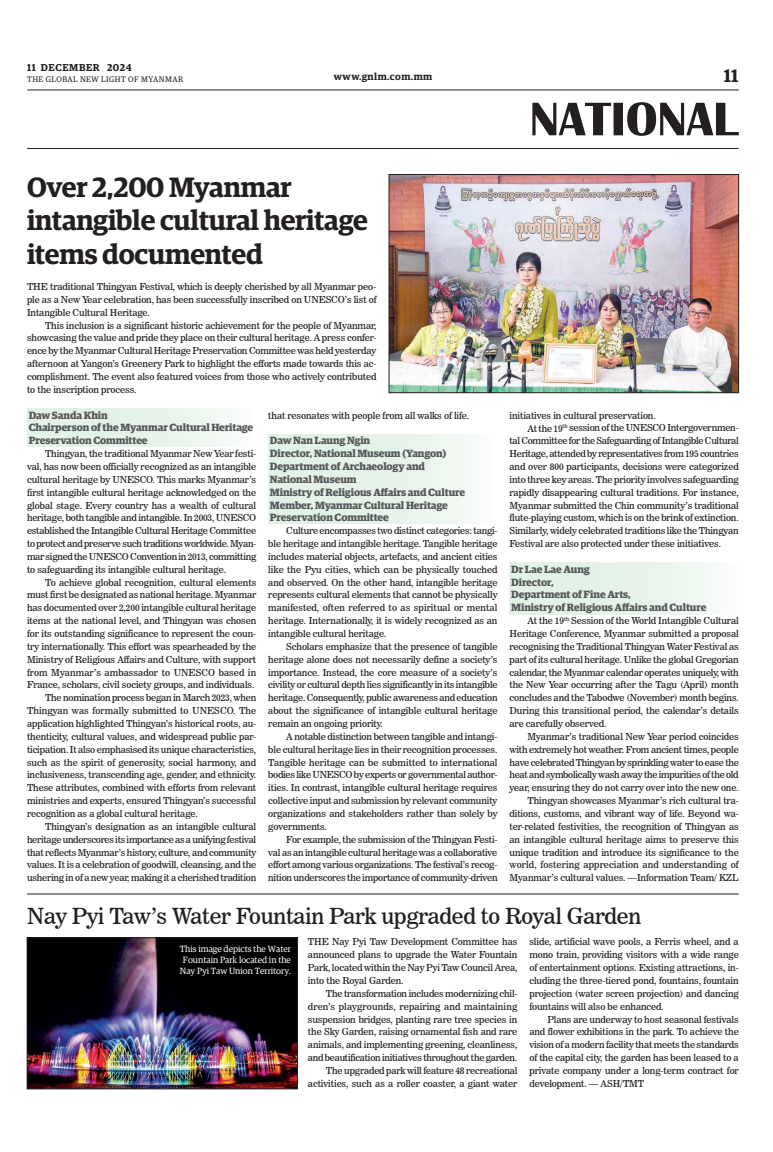
<style>
.page{position:relative;width:773px;height:1152px;background:#fff}
.page>*{position:absolute;margin:0;border:0;box-sizing:border-box;transform-origin:0 0}
._3_Clm_Head_copy{font:600 28px/33.6px "Guardian Egyp";letter-spacing:-.01em;color:#231f20}
._2_Clm_Head{font:22px "News 706 BT Roman C";letter-spacing:-.01em;color:#231f20}
.t1{font:600 18px "Guardian Egyp";color:#231f20}
.Sub_Body{font:700 10.5px/12.9px "Guardian Egyp";letter-spacing:-.01em;color:#57585a}
.t2{font:600 10px "Guardian Egyp";letter-spacing:.04em;color:#231f20}
.t3{font:600 10px "Guardian Egyp";letter-spacing:.06em;color:#231f20}
._2nd_Body{font:9.5px/12.9px "News 706 BT Roman C";letter-spacing:-.01em;color:#231f20;text-align:justify}
.Normal_Para{font:9.5px/12.9px "News 706 BT Roman C";letter-spacing:-.01em;color:#231f20;text-align:justify}
.t4{font:9px/10.8px "Guardian Egyp";color:#fff;text-align:center}
.t5{font:8px "Guardian Egyp";letter-spacing:.06em;color:#231f20}
</style>
<div class="page">
<hr style="left:27px;top:89px;width:711px;height:1px;background:#231f20">
<hr style="left:27px;top:148px;width:711px;height:1px;background:#231f20">
<svg style="left:532px;top:102px;width:206px;height:34px"></svg>
<div style="left:27px;top:409px;width:228px;height:38px;background:linear-gradient(to right,#ddefe2,#f4faf6)"></div>
<div style="left:509px;top:563px;width:229px;height:52px;background:linear-gradient(to right,#ddefe2,#f4faf6)"></div>
<div style="left:268px;top:434px;width:229px;height:90px;background:linear-gradient(to right,#ddefe2,#f4faf6)"></div>
<img style="left:391px;top:176px;width:345px;height:215px">
<div style="left:389px;top:174px;width:349px;height:219px;border:1px solid #231f20"></div>
<img style="left:29px;top:940px;width:266px;height:147px">
<div style="left:27px;top:938px;width:270px;height:151px;border:1px solid #231f20"></div>
<hr style="left:27px;top:894px;width:711px;height:1px;background:#231f20">
<p class="t3" style="left:27px;top:60px;width:106px">11 DECEMBER 2024</p>
<p class="t5" style="left:27px;top:74px;width:158px">THE GLOBAL NEW LIGHT OF MYANMAR</p>
<p class="t2" style="left:334px;top:69px;width:100px">www.gnlm.com.mm</p>
<h3 class="t1" style="left:723px;top:63px;width:16px">11</h3>
<p class="_3_Clm_Head_copy" style="left:27px;top:168px;width:342px">Over 2,200 Myanmar intangible cultural heritage items documented</p>
<p class="Normal_Para" style="left:27px;top:280px;width:351px">THE traditional Thingyan Festival, which is deeply cherished by all Myanmar peo&shy;ple as a New Year celebration, has been successfully inscribed on UNESCO’s list of Intangible Cultural Heritage.</p>
<p class="_2nd_Body" style="left:27px;top:319px;width:351px;text-indent:18px">This inclusion is a significant historic achievement for the people of Myanmar, showcasing the value and pride they place on their cultural heritage. A press confer&shy;ence by the Myanmar Cultural Heritage Preservation Committee was held yesterday afternoon at Yangon’s Greenery Park to highlight the efforts made towards this ac&shy;complishment. The event also featured voices from those who actively contributed to the inscription process.</p>
<p class="Sub_Body" style="left:29px;top:407px;width:81px">Daw Sanda Khin</p>
<p class="Sub_Body" style="left:29px;top:420px;width:226px">Chairperson of the Myanmar Cultural Heritage</p>
<p class="Sub_Body" style="left:29px;top:433px;width:120px">Preservation Committee</p>
<p class="_2nd_Body" style="left:27px;top:447px;width:231px;text-indent:18px">Thingyan, the traditional Myanmar New Year festi&shy;val, has now been officially recognized as an intangible cultural heritage by UNESCO. This marks Myanmar’s first intangible cultural heritage acknowledged on the global stage. Every country has a wealth of cultural heritage, both tangible and intangible. In 2003, UNESCO established the Intangible Cultural Heritage Committee to protect and preserve such traditions worldwide. Myan&shy;mar signed the UNESCO Convention in 2013, committing to safeguarding its intangible cultural heritage.</p>
<p class="_2nd_Body" style="left:27px;top:576px;width:231px;text-indent:18px">To achieve global recognition, cultural elements must first be designated as national heritage. Myanmar has documented over 2,200 intangible cultural heritage items at the national level, and Thingyan was chosen for its outstanding significance to represent the coun&shy;try internationally. This effort was spearheaded by the Ministry of Religious Affairs and Culture, with support from Myanmar’s ambassador to UNESCO based in France, scholars, civil society groups, and individuals.</p>
<p class="_2nd_Body" style="left:27px;top:691px;width:231px;text-indent:18px">The nomination process began in March 2023, when Thingyan was formally submitted to UNESCO. The application highlighted Thingyan’s historical roots, au&shy;thenticity, cultural values, and widespread public par&shy;ticipation. It also emphasised its unique characteristics, such as the spirit of generosity, social harmony, and inclusiveness, transcending age, gender, and ethnicity.<br>These attributes, combined with efforts from relevant ministries and experts, ensured Thingyan’s successful recognition as a global cultural heritage.</p>
<p class="_2nd_Body" style="left:27px;top:820px;width:231px;text-indent:18px">Thingyan’s designation as an intangible cultural heritage underscores its importance as a unifying festival that reflects Myanmar’s history, culture, and community values. It is a celebration of goodwill, cleansing, and the ushering in of a new year, making it a cherished tradition</p>
<p class="_2nd_Body" style="left:268px;top:409px;width:202px">that resonates with people from all walks of life.</p>
<p class="Sub_Body" style="left:270px;top:433px;width:178px">Daw Nan Laung Ngin<br>Director, National Museum (Yangon)<br>Department of Archaeology and</p>
<p class="Sub_Body" style="left:270px;top:472px;width:197px">National Museum<br>Ministry of Religious Affairs and Culture<br>Member, Myanmar Cultural Heritage</p>
<p class="Sub_Body" style="left:270px;top:510px;width:120px">Preservation Committee</p>
<p class="_2nd_Body" style="left:268px;top:524px;width:231px;text-indent:18px">Culture encompasses two distinct categories: tangi&shy;ble heritage and intangible heritage. Tangible heritage includes material objects, artefacts, and ancient cities like the Pyu cities, which can be physically touched and observed. On the other hand, intangible heritage represents cultural elements that cannot be physically manifested, often referred to as spiritual or mental heritage. Internationally, it is widely recognized as an intangible cultural heritage.</p>
<p class="_2nd_Body" style="left:268px;top:640px;width:231px;text-indent:18px">Scholars emphasize that the presence of tangible heritage alone does not necessarily define a society’s importance. Instead, the core measure of a society’s civility or cultural depth lies significantly in its intangible heritage. Consequently, public awareness and education about the significance of intangible cultural heritage remain an ongoing priority.</p>
<p class="_2nd_Body" style="left:268px;top:730px;width:231px;text-indent:18px">A notable distinction between tangible and intangi&shy;ble cultural heritage lies in their recognition processes.<br>Tangible heritage can be submitted to international bodies like UNESCO by experts or governmental author&shy;ities. In contrast, intangible cultural heritage requires collective input and submission by relevant community organizations and stakeholders rather than solely by governments.</p>
<p class="_2nd_Body" style="left:268px;top:833px;width:231px;text-indent:18px">For example, the submission of the Thingyan Festi&shy;val as an intangible cultural heritage was a collaborative effort among various organizations. The festival’s recog&shy;nition underscores the importance of community-driven</p>
<p class="_2nd_Body" style="left:509px;top:409px;width:148px">initiatives in cultural preservation.</p>
<p class="_2nd_Body" style="left:509px;top:422px;width:231px;text-indent:18px">At the 19<sup>th</sup> session of the UNESCO Intergovernmen&shy;tal Committee for the Safeguarding of Intangible Cultural Heritage, attended by representatives from 195 countries and over 800 participants, decisions were categorized into three key areas. The priority involves safeguarding rapidly disappearing cultural traditions. For instance, Myanmar submitted the Chin community’s traditional flute-playing custom, which is on the brink of extinction.<br>Similarly, widely celebrated traditions like the Thingyan Festival are also protected under these initiatives.</p>
<p class="Sub_Body" style="left:511px;top:562px;width:197px">Dr Lae Lae Aung<br>Director,<br>Department of Fine Arts,<br>Ministry of Religious Affairs and Culture</p>
<p class="_2nd_Body" style="left:509px;top:614px;width:231px;text-indent:18px">At the 19<sup>th</sup> Session of the World Intangible Cultural Heritage Conference, Myanmar submitted a proposal recognising the Traditional Thingyan Water Festival as part of its cultural heritage. Unlike the global Gregorian calendar, the Myanmar calendar operates uniquely, with the New Year occurring after the Tagu (April) month concludes and the Tabodwe (November) month begins.<br>During this transitional period, the calendar’s details are carefully observed.</p>
<p class="_2nd_Body" style="left:509px;top:730px;width:231px;text-indent:18px">Myanmar’s traditional New Year period coincides with extremely hot weather. From ancient times, people have celebrated Thingyan by sprinkling water to ease the heat and symbolically wash away the impurities of the old year, ensuring they do not carry over into the new one.</p>
<p class="_2nd_Body" style="left:509px;top:794px;width:231px;text-indent:18px">Thingyan showcases Myanmar’s rich cultural tra&shy;ditions, customs, and vibrant way of life. Beyond wa&shy;ter-related festivities, the recognition of Thingyan as an intangible cultural heritage aims to preserve this unique tradition and introduce its significance to the world, fostering appreciation and understanding of Myanmar’s cultural values. —Information Team/ KZL</p>
<p class="_2_Clm_Head" style="left:27px;top:902px;width:616px">Nay Pyi Taw’s Water Fountain Park upgraded to Royal Garden</p>
<p class="t4" style="left:180px;top:943px;width:113px">This image depicts the Water<br>Fountain Park located in the<br>Nay Pyi Taw Union Territory.</p>
<p class="Normal_Para" style="left:308px;top:936px;width:211px">THE Nay Pyi Taw Development Committee has announced plans to upgrade the Water Fountain Park, located within the Nay Pyi Taw Council Area, into the Royal Garden.</p>
<p class="_2nd_Body" style="left:308px;top:987px;width:211px;text-indent:18px">The transformation includes modernizing chil&shy;dren’s playgrounds, repairing and maintaining suspension bridges, planting rare tree species in the Sky Garden, raising ornamental fish and rare animals, and implementing greening, cleanliness, and beautification initiatives throughout the garden.</p>
<p class="_2nd_Body" style="left:308px;top:1064px;width:211px;text-align:right">The upgraded park will feature 48 recreational activities, such as a roller coaster, a giant water</p>
<p class="_2nd_Body" style="left:529px;top:936px;width:211px">slide, artificial wave pools, a Ferris wheel, and a mono train, providing visitors with a wide range of entertainment options. Existing attractions, in&shy;cluding the three-tiered pond, fountains, fountain projection (water screen projection) and dancing fountains will also be enhanced.</p>
<p class="_2nd_Body" style="left:529px;top:1013px;width:211px;text-indent:18px">Plans are underway to host seasonal festivals and flower exhibitions in the park. To achieve the vision of a modern facility that meets the standards of the capital city, the garden has been leased to a private company under a long-term contract for development. — ASH/TMT</p>
</div>
